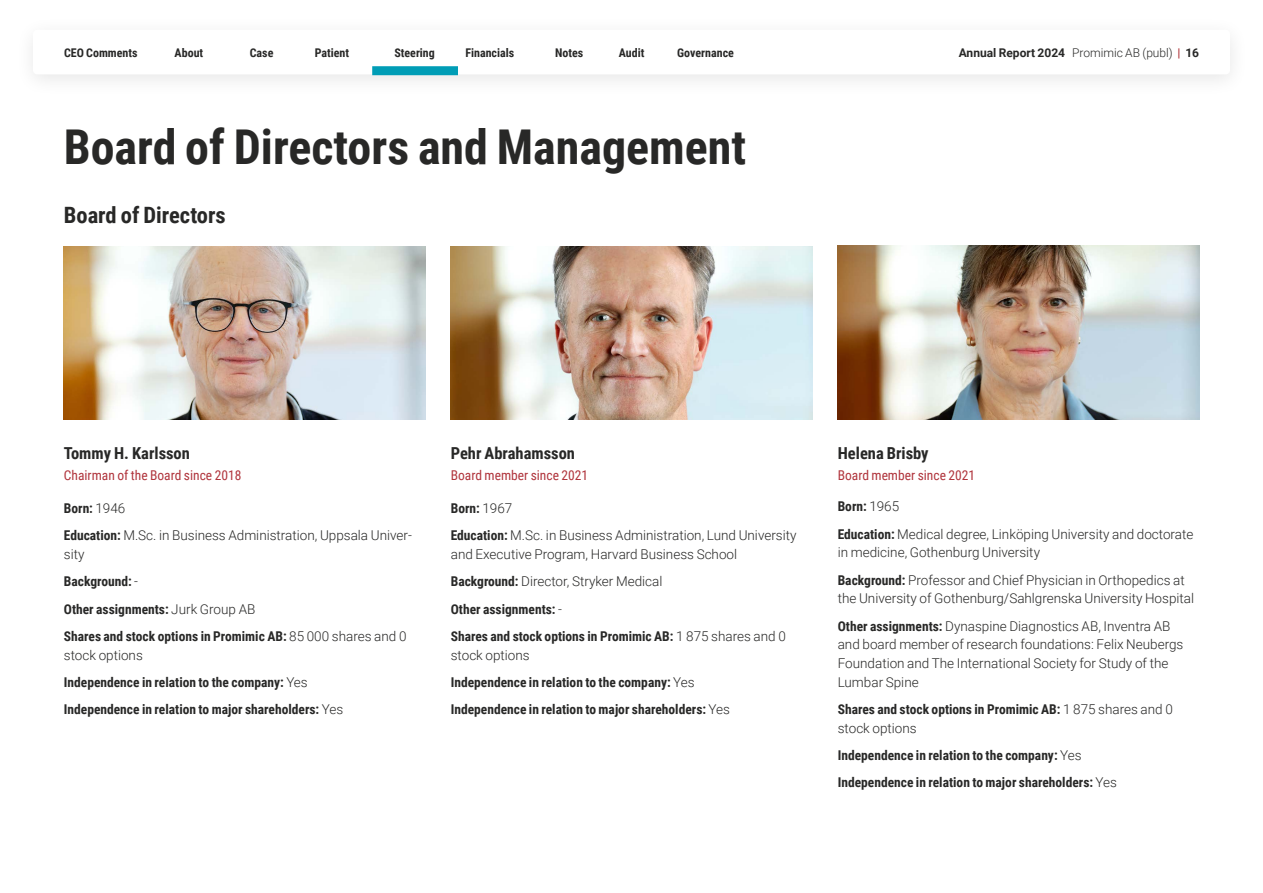
<style>
.page{position:relative;width:1263px;height:893px;background:#fff}
.page>*{position:absolute;margin:0;border:0;box-sizing:border-box;transform-origin:0 0}
.t1{font:700 48px "Roboto Condensed";color:#282827}
.t2{font:700 22.5px "Roboto Condensed";color:#282827}
.t3{font:700 16.5px "Roboto Condensed";color:#282827}
.t4{font:300 13.5px/18.8px "Roboto";color:#282827}
.t5{font:700 13.5px/27.3px "Roboto Condensed";color:#282827}
.t6{font:13.5px "Roboto Condensed";color:#b0343c}
.t7{font:700 12px "Roboto Condensed";color:#282827}
.t8{font:700 12px "Roboto";color:#282827}
.s1{font-weight:300}
.s2{color:#b43d42}
.s3{font-family:"Roboto";font-weight:300}
.s4{font-family:"Roboto Condensed";font-weight:700}
</style>
<div class="page">
<img style="left:451px;top:246px;width:361px;height:174px">
<img style="left:64px;top:246px;width:361px;height:174px">
<img style="left:838px;top:246px;width:361px;height:173px">
<div style="left:14px;top:15px;width:1235px;height:82px;background:#fbfbfb"></div>
<div style="left:33px;top:30px;width:1197px;height:44px;background:#fff;border-radius:4px"></div>
<div style="left:372px;top:66px;width:85px;height:9px;background:#009db6"></div>
<p class="t7" style="left:64px;top:44px;width:75px">CEO Comments</p>
<p class="t7" style="left:175px;top:44px;width:30px">About</p>
<p class="t7" style="left:250px;top:44px;width:25px">Case</p>
<p class="t7" style="left:315px;top:44px;width:36px">Patient</p>
<p class="t7" style="left:394px;top:44px;width:42px">Steering</p>
<p class="t7" style="left:465px;top:44px;width:50px">Financials</p>
<p class="t7" style="left:555px;top:44px;width:30px">Notes</p>
<p class="t7" style="left:619px;top:44px;width:27px">Audit</p>
<p class="t7" style="left:677px;top:44px;width:58px">Governance</p>
<p class="t8" style="left:959px;top:44px;width:242px">Annual Report 2024 <span class="s1">Promimic AB (publ)</span> <span class="s2">|</span> 16</p>
<h1 class="t1" style="left:64px;top:113px;width:684px">Board of Directors and Management</h1>
<h2 class="t2" style="left:64px;top:199px;width:163px">Board of Directors</h2>
<p class="t3" style="left:64px;top:441px;width:128px">Tommy H. Karlsson</p>
<p class="t3" style="left:451px;top:441px;width:126px">Pehr Abrahamsson</p>
<p class="t3" style="left:838px;top:441px;width:92px">Helena Brisby</p>
<p class="t6" style="left:64px;top:466px;width:179px">Chairman of the Board since 2018</p>
<p class="t5" style="left:64px;top:494px;width:63px">Born: <span class="s3">1946</span></p>
<p class="t4" style="left:64px;top:526px;width:349px"><span class="s4">Education:</span> M.Sc. in Business Administration, Uppsala Univer&shy;sity</p>
<p class="t5" style="left:64px;top:567px;width:344px">Background: <span class="s3">-<br></span>Other assignments: <span class="s3">Jurk Group AB<br></span>Shares and stock options in Promimic AB: <span class="s3">85 000 shares and 0</span></p>
<p class="t4" style="left:64px;top:645px;width:80px">stock options</p>
<p class="t5" style="left:64px;top:668px;width:281px">Independence in relation to the company: <span class="s3">Yes<br></span>Independence in relation to major shareholders: <span class="s3">Yes</span></p>
<p class="t6" style="left:451px;top:466px;width:139px">Board member since 2021</p>
<p class="t5" style="left:451px;top:494px;width:63px">Born: <span class="s3">1967</span></p>
<p class="t4" style="left:451px;top:526px;width:347px"><span class="s4">Education:</span> M.Sc. in Business Administration, Lund University and Executive Program, Harvard Business School</p>
<p class="t4" style="left:451px;top:572px;width:213px"><span class="s4">Background:</span> Director, Stryker Medical</p>
<p class="t5" style="left:451px;top:595px;width:337px">Other assignments: <span class="s3">-<br></span>Shares and stock options in Promimic AB: <span class="s3">1 875 shares and 0</span></p>
<p class="t4" style="left:451px;top:645px;width:80px">stock options</p>
<p class="t5" style="left:451px;top:668px;width:281px">Independence in relation to the company: <span class="s3">Yes<br></span>Independence in relation to major shareholders: <span class="s3">Yes</span></p>
<p class="t6" style="left:838px;top:466px;width:139px">Board member since 2021</p>
<p class="t5" style="left:838px;top:492px;width:63px">Born: <span class="s3">1965</span></p>
<p class="t4" style="left:838px;top:524px;width:357px"><span class="s4">Education:</span> Medical degree, Linköping University and doctorate in medicine, Gothenburg University</p>
<p class="t4" style="left:838px;top:570px;width:358px"><span class="s4">Background:</span> Professor and Chief Physician in Orthopedics at the University of Gothenburg/Sahlgrenska University Hospital</p>
<p class="t4" style="left:838px;top:616px;width:347px"><span class="s4">Other assignments:</span> Dynaspine Diagnostics AB, Inventra AB and board member of research foundations: Felix Neubergs Foundation and The International Society for Study of the Lumbar Spine</p>
<p class="t5" style="left:838px;top:695px;width:337px">Shares and stock options in Promimic AB: <span class="s3">1 875 shares and 0</span></p>
<p class="t4" style="left:838px;top:718px;width:80px">stock options</p>
<p class="t5" style="left:838px;top:741px;width:281px">Independence in relation to the company: <span class="s3">Yes<br></span>Independence in relation to major shareholders: <span class="s3">Yes</span></p>
</div>
